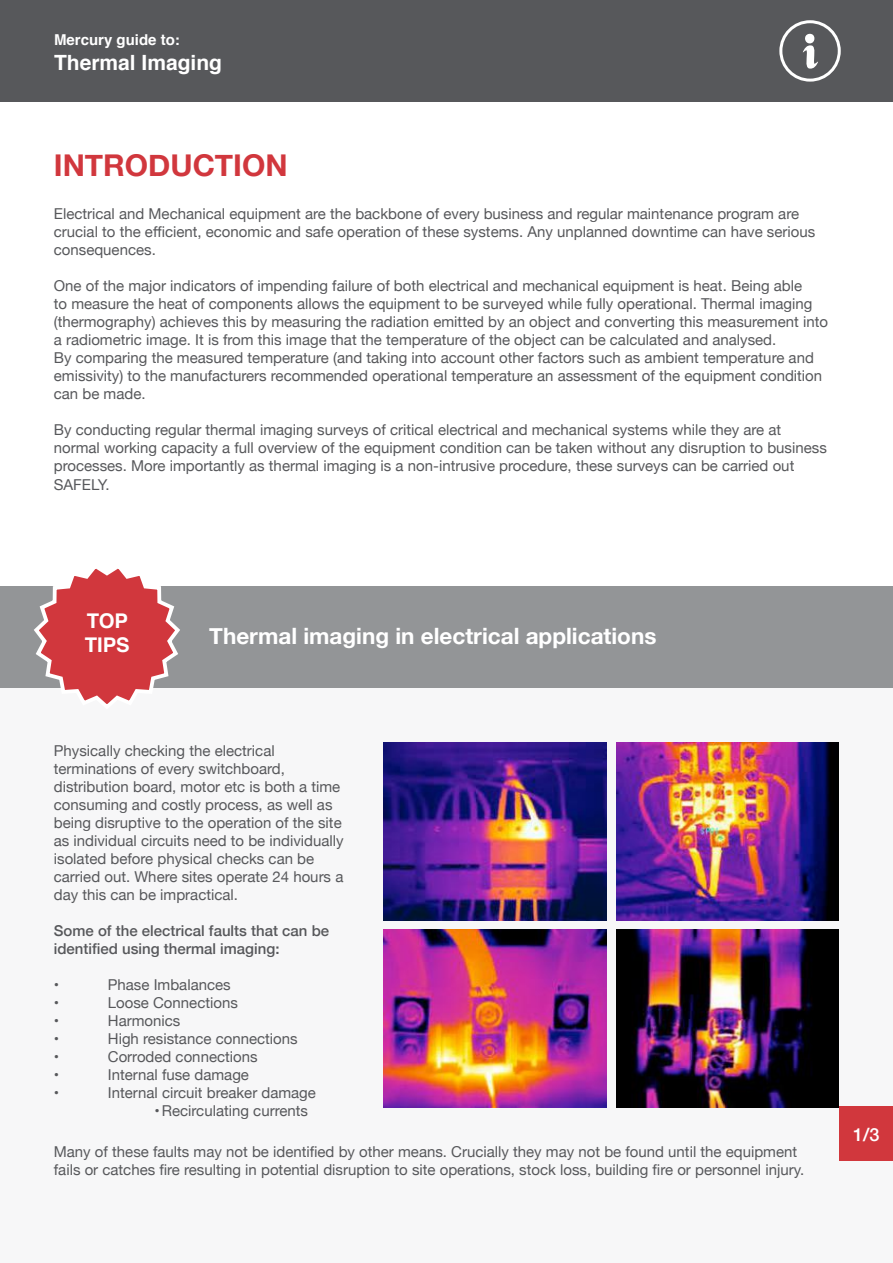
<style>
.page{position:relative;width:893px;height:1263px;background:#fff}
.page>*{position:absolute;margin:0;border:0;box-sizing:border-box;transform-origin:0 0}
.t1{font:700 30px "Helvetica Neue";color:#d1373d}
.t2{font:700 22.5px "Helvetica Neue";color:#fff}
.t3{font:700 21px "Helvetica";color:#fff}
.t4{font:700 20.25px/24.3px "Helvetica";color:#fff}
.t5{font:500 18px "Helvetica Neue";color:#fff}
.t6{font:15px/18px "Helvetica Neue";color:#57585b}
.t7{font:500 15px/18px "Helvetica Neue";color:#57585b}
.t8{font:700 15px "Helvetica";color:#fff}
</style>
<div class="page">
<div style="left:0;top:586px;width:893px;height:677px;background:#f7f7f8"></div>
<div style="left:0;top:586px;width:893px;height:102px;background:#939597"></div>
<svg style="left:34px;top:568px;width:146px;height:136px"></svg>
<div style="left:0;top:0;width:893px;height:102px;background:#57585b"></div>
<svg style="left:803px;top:33px;width:15px;height:36px"></svg>
<div style="left:779px;top:20px;width:62px;height:62px;border:3px solid #fff;border-radius:50%"></div>
<div style="left:839px;top:1106px;width:54px;height:55px;background:#d1373d"></div>
<img style="left:617px;top:742px;width:222px;height:178px">
<img style="left:384px;top:742px;width:222px;height:179px">
<img style="left:617px;top:929px;width:222px;height:179px">
<img style="left:384px;top:929px;width:222px;height:179px">
<p class="t8" style="left:54px;top:27px;width:127px">Mercury guide to:</p>
<h3 class="t3" style="left:54px;top:46px;width:170px">Thermal Imaging</h3>
<h1 class="t1" style="left:54px;top:142px;width:235px">Introduction</h1>
<p class="t6" style="left:54px;top:206px;width:763px">Electrical and Mechanical equipment are the backbone of every business and regular maintenance program are crucial to the efficient, economic and safe operation of these systems. Any unplanned downtime can have serious consequences.</p>
<p class="t6" style="left:54px;top:278px;width:776px">One of the major indicators of impending failure of both electrical and mechanical equipment is heat. Being able<br>to measure the heat of components allows the equipment to be surveyed while fully operational. Thermal imaging (thermography) achieves this by measuring the radiation emitted by an object and converting this measurement into a radiometric image. It is from this image that the temperature of the object can be calculated and analysed.<br>By comparing the measured temperature (and taking into account other factors such as ambient temperature and emissivity) to the manufacturers recommended operational temperature an assessment of the equipment condition can be made.</p>
<p class="t6" style="left:54px;top:422px;width:774px">By conducting regular thermal imaging surveys of critical electrical and mechanical systems while they are at normal working capacity a full overview of the equipment condition can be taken without any disruption to business processes. More importantly as thermal imaging is a non-intrusive procedure, these surveys can be carried out SAFELY.</p>
<h3 class="t4" style="left:85px;top:608px;width:47px">Top<br>Tips</h3>
<h2 class="t2" style="left:209px;top:618px;width:449px">Thermal imaging in electrical applications</h2>
<p class="t6" style="left:54px;top:743px;width:291px">Physically checking the electrical terminations of every switchboard, distribution board, motor etc is both a time consuming and costly process, as well as being disruptive to the operation of the site as individual circuits need to be individually isolated before physical checks can be carried out. Where sites operate 24 hours a day this can be impractical.</p>
<p class="t7" style="left:54px;top:921px;width:277px">Some of the electrical faults that can be identified using thermal imaging:</p>
<p class="t6" style="left:54px;top:977px;width:7px">•</p>
<p class="t6" style="left:108px;top:977px;width:124px">Phase Imbalances</p>
<p class="t6" style="left:54px;top:995px;width:7px">•</p>
<p class="t6" style="left:108px;top:995px;width:132px">Loose Connections</p>
<p class="t6" style="left:54px;top:1013px;width:7px">•</p>
<p class="t6" style="left:108px;top:1013px;width:74px">Harmonics</p>
<p class="t6" style="left:54px;top:1031px;width:7px">•</p>
<p class="t6" style="left:108px;top:1031px;width:191px">High resistance connections</p>
<p class="t6" style="left:54px;top:1049px;width:7px">•</p>
<p class="t6" style="left:108px;top:1049px;width:151px">Corroded connections</p>
<p class="t6" style="left:54px;top:1067px;width:7px">•</p>
<p class="t6" style="left:108px;top:1067px;width:143px">Internal fuse damage</p>
<p class="t6" style="left:54px;top:1085px;width:7px">•</p>
<p class="t6" style="left:108px;top:1085px;width:210px">Internal circuit breaker damage</p>
<p class="t6" style="left:154px;top:1103px;width:155px">•Recirculating currents</p>
<p class="t6" style="left:54px;top:1144px;width:752px">Many of these faults may not be identified by other means. Crucially they may not be found until the equipment fails or catches fire resulting in potential disruption to site operations, stock loss, building fire or personnel injury.</p>
<p class="t5" style="left:853px;top:1120px;width:28px">1/3</p>
</div>
